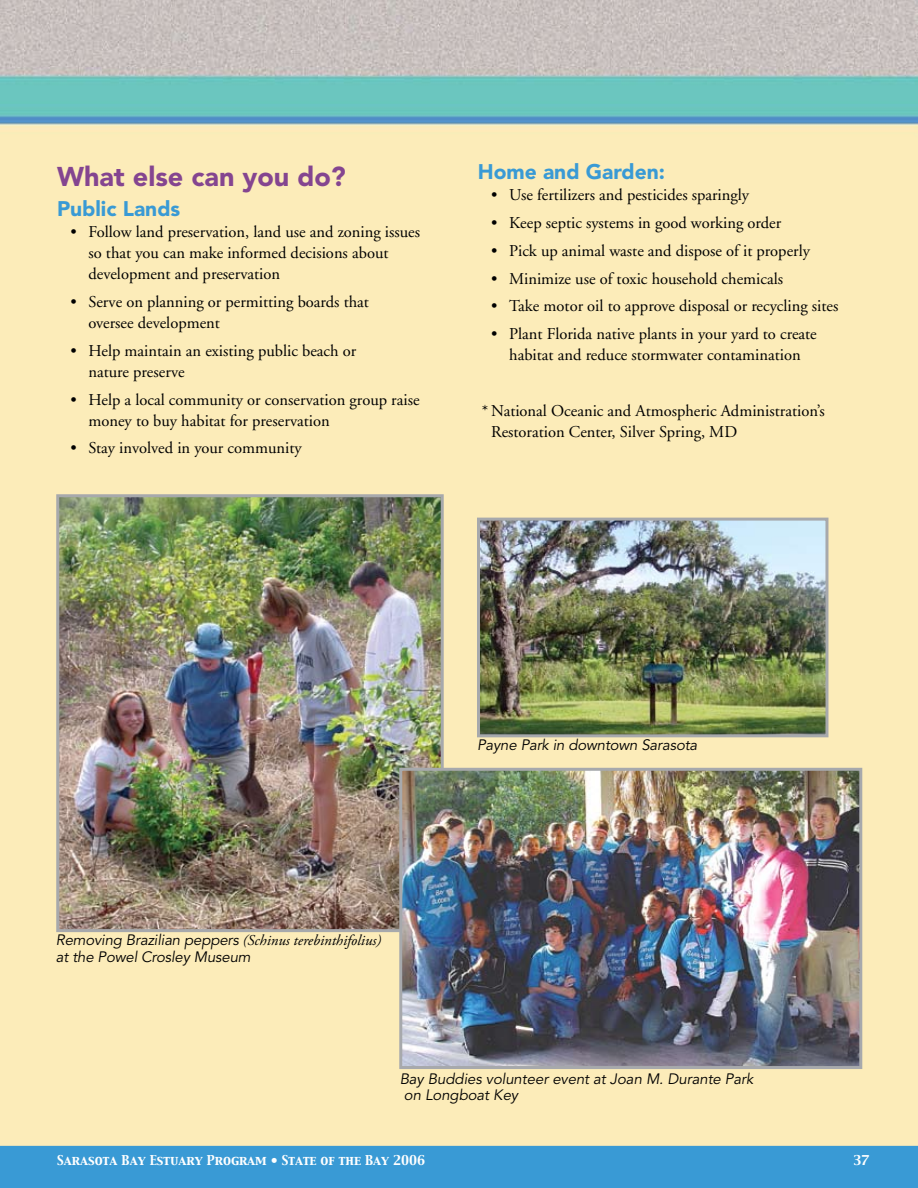
<style>
.page{position:relative;width:918px;height:1188px;background:#fff}
.page>*{position:absolute;margin:0;border:0;box-sizing:border-box;transform-origin:0 0}
.t1{font:900 27px "Avenir";color:#844590}
.t2{font:900 21px "Avenir";color:#399ad5}
.t3{font:16.5px/21px "Adobe Garamond";color:#000}
.t4{font:italic 15px/16.5px "Avenir";letter-spacing:-.005em;color:#000}
.t5{font:italic 15px "Adobe Garamond Pro";color:#000}
.t6{font:12px "Capitals";color:#fff}
.s1{font-family:"Avenir"}
</style>
<div class="page">
<img style="left:0;top:0;width:918px;height:1146px">
<img style="left:60px;top:498px;width:380px;height:430px">
<div style="left:56px;top:494px;width:388px;height:438px;border:3px solid #a7a9ac"></div>
<img style="left:481px;top:522px;width:343px;height:211px">
<div style="left:477px;top:518px;width:351px;height:219px;border:3px solid #a7a9ac"></div>
<img style="left:403px;top:772px;width:455px;height:293px">
<div style="left:399px;top:768px;width:463px;height:301px;border:3px solid #a7a9ac"></div>
<div style="left:0;top:1146px;width:918px;height:42px;background:#399ad5"></div>
<h1 class="t1" style="left:57px;top:160px;width:290px">What else can you do?</h1>
<p class="t2" style="left:57px;top:196px;width:125px">Public Lands</p>
<p class="t3" style="left:88px;top:222px;width:333px;text-indent:-18px">• Follow land preservation, land use and zoning issues so that you can make informed decisions about development and preservation</p>
<p class="t3" style="left:88px;top:292px;width:282px;text-indent:-18px">• Serve on planning or permitting boards that oversee development</p>
<p class="t3" style="left:88px;top:340px;width:269px;text-indent:-18px">• Help maintain an existing public beach or nature preserve</p>
<p class="t3" style="left:88px;top:389px;width:333px;text-indent:-18px">• Help a local community or conservation group raise money to buy habitat for preservation</p>
<p class="t3" style="left:70px;top:438px;width:233px">• Stay involved in your community</p>
<p class="t2" style="left:478px;top:159px;width:189px">Home and Garden:</p>
<p class="t3" style="left:491px;top:185px;width:259px">• Use fertilizers and pesticides sparingly</p>
<p class="t3" style="left:491px;top:213px;width:292px">• Keep septic systems in good working order</p>
<p class="t3" style="left:491px;top:241px;width:320px">• Pick up animal waste and dispose of it properly</p>
<p class="t3" style="left:491px;top:268px;width:293px">• Minimize use of toxic household chemicals</p>
<p class="t3" style="left:491px;top:296px;width:349px">• Take motor oil to approve disposal or recycling sites</p>
<p class="t3" style="left:491px;top:324px;width:327px;text-align:center">• Plant Florida native plants in your yard to create habitat and reduce stormwater contamination</p>
<p class="t3" style="left:491px;top:400px;width:335px;text-indent:-9px">* National Oceanic and Atmospheric Administration’s<br>Restoration Center, Silver Spring, MD</p>
<p class="t5" style="left:56px;top:932px;width:327px"><span class="s1">Removing Brazilian peppers</span> (Schinus terebinthifolius)</p>
<p class="t4" style="left:56px;top:949px;width:196px">at the Powel Crosley Museum</p>
<p class="t4" style="left:477px;top:738px;width:222px">Payne Park in downtown Sarasota</p>
<p class="t4" style="left:400px;top:1071px;width:355px">Bay Buddies volunteer event at Joan M. Durante Park on Longboat Key</p>
<p class="t6" style="left:57px;top:1152px;width:370px">Sarasota Bay Estuary Program • State of the Bay 2006</p>
<p class="t6" style="left:854px;top:1152px;width:9px">37</p>
</div>
